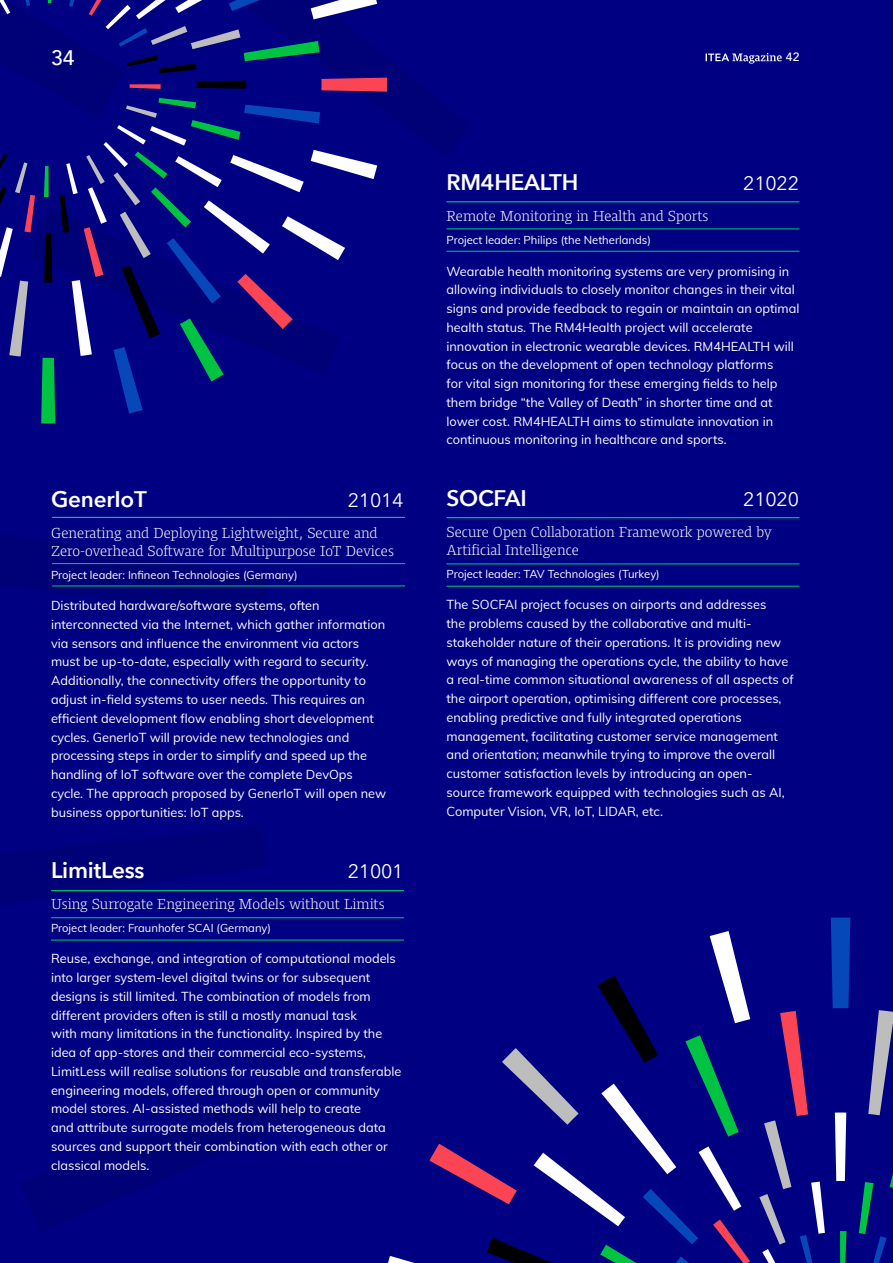
<style>
.page{position:relative;width:893px;height:1263px;background:#000082}
.page>*{position:absolute;margin:0;border:0;box-sizing:border-box;transform-origin:0 0}
.t1{font:600 22.5px "Avenir Next";letter-spacing:-.01em;color:#fff}
.t2{font:500 21px "Avenir";color:#fff}
.t3{font:19.5px "Avenir Next";letter-spacing:-.01em;color:#fff}
.t4{font:300 15px/18px "Harrison Serif Pro";color:#fff}
.t5{font:12.75px/18.8px "Muli";color:#fff}
.t6{font:500 12px "Avenir";color:#fff}
.t7{font:11.25px "Muli";color:#fff}
</style>
<div class="page">
<svg style="left:0;top:534px;width:268px;height:82px"></svg>
<svg style="left:22px;top:1070px;width:311px;height:161px"></svg>
<svg style="left:0;top:827px;width:266px;height:77px"></svg>
<svg style="left:0;top:0;width:471px;height:423px"></svg>
<svg style="left:835px;top:1112px;width:11px;height:69px"></svg>
<svg style="left:831px;top:917px;width:19px;height:91px;background:#0542b4"></svg>
<svg style="left:385px;top:931px;width:365px;height:332px"></svg>
<svg style="left:759px;top:1011px;width:66px;height:252px"></svg>
<svg style="left:859px;top:1010px;width:34px;height:253px"></svg>
<svg style="left:840px;top:1231px;width:6px;height:32px"></svg>
<hr style="left:446px;top:564px;width:353px;height:1px;background:#0c6">
<hr style="left:446px;top:586px;width:353px;height:1px;background:#0c6">
<hr style="left:52px;top:563px;width:353px;height:1px;background:#0c6">
<hr style="left:52px;top:586px;width:353px;height:1px;background:#0c6">
<hr style="left:446px;top:229px;width:353px;height:1px;background:#0c6">
<hr style="left:446px;top:251px;width:353px;height:1px;background:#0c6">
<hr style="left:51px;top:917px;width:353px;height:1px;background:#0c6">
<hr style="left:51px;top:940px;width:353px;height:1px;background:#0c6">
<hr style="left:446px;top:517px;width:353px;height:1px;background:#0c6">
<hr style="left:52px;top:517px;width:353px;height:1px;background:#0c6">
<hr style="left:446px;top:201px;width:353px;height:1px;background:#0c6">
<hr style="left:51px;top:890px;width:353px;height:1px;background:#0c6">
<svg style="left:706px;top:53px;width:76px;height:11px"></svg>
<h2 class="t2" style="left:51px;top:39px;width:25px">34</h2>
<p class="t6" style="left:786px;top:47px;width:15px">42</p>
<h1 class="t1" style="left:51px;top:480px;width:97px">GenerIoT</h1>
<h3 class="t3" style="left:348px;top:484px;width:57px">21014</h3>
<p class="t4" style="left:51px;top:522px;width:344px">Generating and Deploying Lightweight, Secure and<br>Zero-overhead Software for Multipurpose IoT Devices</p>
<p class="t7" style="left:51px;top:566px;width:248px">Project leader: Infineon Technologies (Germany)</p>
<p class="t5" style="left:51px;top:596px;width:337px">Distributed hardware/software systems, often interconnected via the Internet, which gather information via sensors and influence the environment via actors must be up-to-date, especially with regard to security.<br>Additionally, the connectivity offers the opportunity to adjust in-field systems to user needs. This requires an efficient development flow enabling short development cycles. GenerIoT will provide new technologies and processing steps in order to simplify and speed up the handling of IoT software over the complete DevOps cycle. The approach proposed by GenerIoT will open new business opportunities: IoT apps.</p>
<h1 class="t1" style="left:51px;top:851px;width:95px">LimitLess</h1>
<h3 class="t3" style="left:348px;top:855px;width:57px">21001</h3>
<p class="t4" style="left:51px;top:894px;width:335px">Using Surrogate Engineering Models without Limits</p>
<p class="t7" style="left:51px;top:920px;width:222px">Project leader: Fraunhofer SCAI (Germany)</p>
<p class="t5" style="left:51px;top:949px;width:352px">Reuse, exchange, and integration of computational models into larger system-level digital twins or for subsequent designs is still limited. The combination of models from different providers often is still a mostly manual task<br>with many limitations in the functionality. Inspired by the idea of app-stores and their commercial eco-systems, LimitLess will realise solutions for reusable and transferable engineering models, offered through open or community model stores. AI-assisted methods will help to create<br>and attribute surrogate models from heterogeneous data sources and support their combination with each other or classical models.</p>
<h1 class="t1" style="left:446px;top:163px;width:133px">RM4HEALTH</h1>
<h3 class="t3" style="left:743px;top:167px;width:57px">21022</h3>
<p class="t4" style="left:446px;top:206px;width:263px">Remote Monitoring in Health and Sports</p>
<p class="t7" style="left:446px;top:232px;width:206px">Project leader: Philips (the Netherlands)</p>
<p class="t5" style="left:446px;top:261px;width:354px">Wearable health monitoring systems are very promising in allowing individuals to closely monitor changes in their vital signs and provide feedback to regain or maintain an optimal health status. The RM4Health project will accelerate innovation in electronic wearable devices. RM4HEALTH will focus on the development of open technology platforms<br>for vital sign monitoring for these emerging fields to help them bridge “the Valley of Death” in shorter time and at lower cost. RM4HEALTH aims to stimulate innovation in continuous monitoring in healthcare and sports.</p>
<h1 class="t1" style="left:446px;top:479px;width:82px">SOCFAI</h1>
<h3 class="t3" style="left:743px;top:483px;width:57px">21020</h3>
<p class="t4" style="left:446px;top:522px;width:327px">Secure Open Collaboration Framework powered by<br>Artificial Intelligence</p>
<p class="t7" style="left:446px;top:566px;width:215px">Project leader: TAV Technologies (Turkey)</p>
<p class="t5" style="left:446px;top:595px;width:349px">The SOCFAI project focuses on airports and addresses<br>the problems caused by the collaborative and multi&shy;stakeholder nature of their operations. It is providing new ways of managing the operations cycle, the ability to have a real-time common situational awareness of all aspects of the airport operation, optimising different core processes, enabling predictive and fully integrated operations management, facilitating customer service management and orientation; meanwhile trying to improve the overall customer satisfaction levels by introducing an open&shy;source framework equipped with technologies such as AI, Computer Vision, VR, IoT, LIDAR, etc.</p>
</div>
